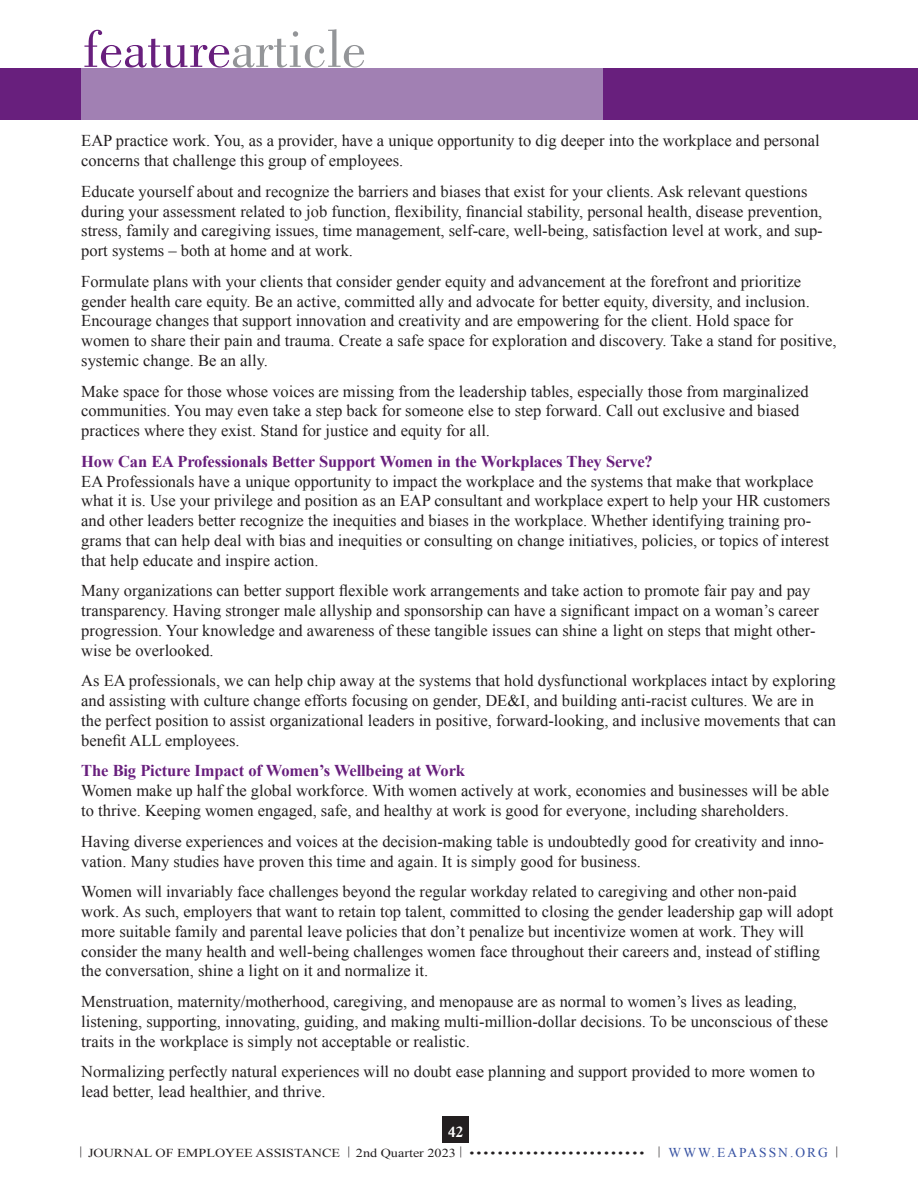
<style>
.page{position:relative;width:918px;height:1188px;background:#fff}
.page>*{position:absolute;margin:0;border:0;box-sizing:border-box;transform-origin:0 0}
.t1{font:54px "Bodoni";color:#681f7d}
.t2{font:16.5px/19.8px "Times New Roman";color:#231f20}
.t3{font:700 16.5px "Times New Roman";letter-spacing:-.01em;color:#681f7d}
.t4{font:700 15px "Aldine 721 BT";color:#fff}
.t5{font:12.15px "Times New Roman";color:#231f20;scale:1.17 1}
.s1{color:#939598}
.s2{font-size:13.5px;color:#3853a3}
</style>
<div class="page">
<div style="left:442px;top:1116px;width:27px;height:27px;background:#231f20"></div>
<div style="left:0;top:68px;width:918px;height:51px;background:#681f7d"></div>
<div style="left:81px;top:68px;width:522px;height:51px;background:#a180b3"></div>
<h1 class="t1" style="left:84px;top:19px;width:283px">feature<span class="s1">article</span></h1>
<p class="t2" style="left:81px;top:131px;width:740px">EAP practice work. You, as a provider, have a unique opportunity to dig deeper into the workplace and personal concerns that challenge this group of employees.</p>
<p class="t2" style="left:81px;top:181px;width:743px">Educate yourself about and recognize the barriers and biases that exist for your clients. Ask relevant questions during your assessment related to job function, flexibility, financial stability, personal health, disease prevention, stress, family and caregiving issues, time management, self-care, well-being, satisfaction level at work, and sup&shy;port systems – both at home and at work.</p>
<p class="t2" style="left:81px;top:271px;width:757px">Formulate plans with your clients that consider gender equity and advancement at the forefront and prioritize gender health care equity. Be an active, committed ally and advocate for better equity, diversity, and inclusion.<br>Encourage changes that support innovation and creativity and are empowering for the client. Hold space for women to share their pain and trauma. Create a safe space for exploration and discovery. Take a stand for positive, systemic change. Be an ally.</p>
<p class="t2" style="left:81px;top:381px;width:729px">Make space for those whose voices are missing from the leadership tables, especially those from marginalized communities. You may even take a step back for someone else to step forward. Call out exclusive and biased practices where they exist. Stand for justice and equity for all.</p>
<p class="t3" style="left:81px;top:450px;width:573px">How Can EA Professionals Better Support Women in the Workplaces They Serve?</p>
<p class="t2" style="left:81px;top:471px;width:751px">EA Professionals have a unique opportunity to impact the workplace and the systems that make that workplace what it is. Use your privilege and position as an EAP consultant and workplace expert to help your HR customers and other leaders better recognize the inequities and biases in the workplace. Whether identifying training pro&shy;grams that can help deal with bias and inequities or consulting on change initiatives, policies, or topics of interest that help educate and inspire action.</p>
<p class="t2" style="left:81px;top:581px;width:739px">Many organizations can better support flexible work arrangements and take action to promote fair pay and pay transparency. Having stronger male allyship and sponsorship can have a significant impact on a woman’s career progression. Your knowledge and awareness of these tangible issues can shine a light on steps that might other&shy;wise be overlooked.</p>
<p class="t2" style="left:81px;top:671px;width:756px">As EA professionals, we can help chip away at the systems that hold dysfunctional workplaces intact by exploring and assisting with culture change efforts focusing on gender, DE&amp;I, and building anti-racist cultures. We are in the perfect position to assist organizational leaders in positive, forward-looking, and inclusive movements that can benefit ALL employees.</p>
<p class="t3" style="left:81px;top:760px;width:385px">The Big Picture Impact of Women’s Wellbeing at Work</p>
<p class="t2" style="left:81px;top:781px;width:749px">Women make up half the global workforce. With women actively at work, economies and businesses will be able to thrive. Keeping women engaged, safe, and healthy at work is good for everyone, including shareholders.</p>
<p class="t2" style="left:81px;top:831px;width:744px">Having diverse experiences and voices at the decision-making table is undoubtedly good for creativity and inno&shy;vation. Many studies have proven this time and again. It is simply good for business.</p>
<p class="t2" style="left:81px;top:881px;width:754px">Women will invariably face challenges beyond the regular workday related to caregiving and other non-paid work. As such, employers that want to retain top talent, committed to closing the gender leadership gap will adopt more suitable family and parental leave policies that don’t penalize but incentivize women at work. They will consider the many health and well-being challenges women face throughout their careers and, instead of stifling the conversation, shine a light on it and normalize it.</p>
<p class="t2" style="left:81px;top:991px;width:748px">Menstruation, maternity/motherhood, caregiving, and menopause are as normal to women’s lives as leading, listening, supporting, innovating, guiding, and making multi-million-dollar decisions. To be unconscious of these traits in the workplace is simply not acceptable or realistic.</p>
<p class="t2" style="left:81px;top:1061px;width:735px">Normalizing perfectly natural experiences will no doubt ease planning and support provided to more women to lead better, lead healthier, and thrive.</p>
<p class="t4" style="left:448px;top:1123px;width:16px">42</p>
<p class="t5" style="left:80px;top:1145px;width:650px">| JOURNAL OF EMPLOYEE ASSISTANCE | 2nd Quarter 2023 | ••••••••••••••••••••••••• | <span class="s2">WWW.EAPASSN.ORG</span> |</p>
</div>
